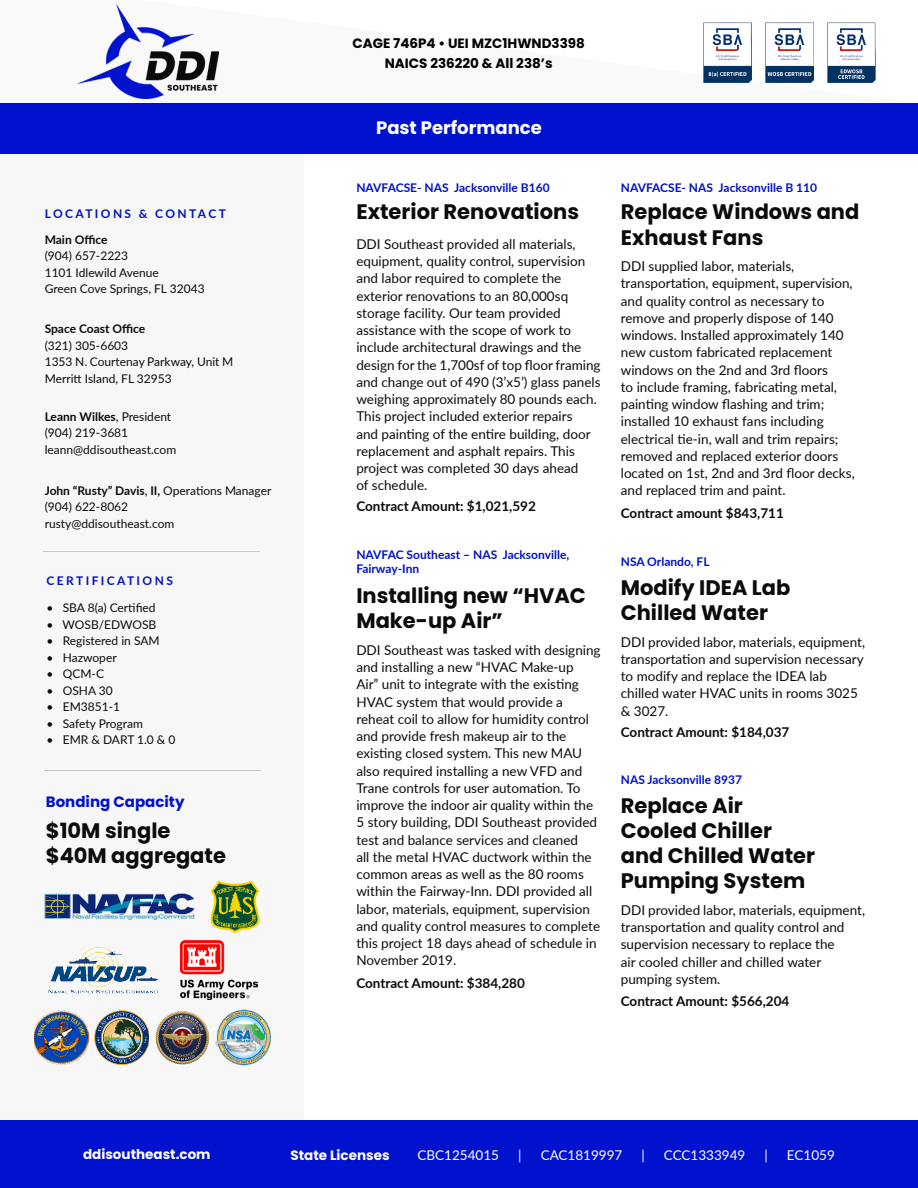
<style>
.page{position:relative;width:918px;height:1188px;background:#fff}
.page>*{position:absolute;margin:0;border:0;box-sizing:border-box;transform-origin:0 0}
.t1{font:700 21px/25.2px "Poppins";color:#0a0b0a}
.t2{font:700 18px "Poppins";color:#fff}
.t3{font:700 15px "Poppins";color:#0012ce}
.t4{font:13.5px/17.2px "Lato";color:#0a0b0a}
.t5{font:700 13.5px "Lato";color:#0a0b0a}
.t6{font:700 13.5px "Poppins";color:#000}
.t7{font:13.5px "Lato";color:#fff}
.t8{font:700 13.5px "Poppins";color:#fff}
.t9{font:12px "Lato";color:#0a0b0a}
.t10{font:700 12px/14.4px "Lato";color:#0012c3}
.t11{font:700 12px "Lato";color:#0a0b0a}
.t12{font:700 12px "Lato";letter-spacing:.2em;color:#0012c3}
.s1{font-weight:400}
</style>
<div class="page">
<div style="left:0;top:154px;width:303px;height:966px;background:#f7f7f7"></div>
<img style="left:95px;top:1010px;width:53px;height:55px">
<img style="left:181px;top:940px;width:77px;height:59px">
<img style="left:211px;top:880px;width:49px;height:54px">
<img style="left:48px;top:947px;width:110px;height:47px">
<img style="left:44px;top:893px;width:151px;height:27px">
<img style="left:34px;top:1011px;width:54px;height:54px">
<img style="left:155px;top:1011px;width:55px;height:54px">
<img style="left:215px;top:1009px;width:56px;height:57px">
<hr style="left:44px;top:770px;width:216px;height:1px;background:#c8c9c7">
<hr style="left:44px;top:551px;width:216px;height:1px;background:#c8c9c7">
<svg style="left:0;top:4px;width:918px;height:100px"></svg>
<img style="left:703px;top:23px;width:48px;height:60px">
<img style="left:827px;top:23px;width:49px;height:60px">
<img style="left:766px;top:23px;width:47px;height:60px">
<div style="left:0;top:104px;width:918px;height:50px;background:#0012ce"></div>
<img style="left:78px;top:5px;width:140px;height:93px">
<div style="left:0;top:1120px;width:918px;height:68px;background:#0012ce"></div>
<p class="t6" style="left:353px;top:36px;width:234px">CAGE 746P4 • UEI MZC1HWND3398</p>
<p class="t6" style="left:385px;top:55px;width:169px">NAICS 236220 &amp; All 238’s</p>
<p class="t12" style="left:45px;top:205px;width:183px">LOCATIONS &amp; CONTACT</p>
<p class="t11" style="left:45px;top:231px;width:64px">Main Office</p>
<p class="t9" style="left:45px;top:247px;width:85px">(904) 657-2223</p>
<p class="t9" style="left:45px;top:264px;width:116px">1101 Idlewild Avenue</p>
<p class="t9" style="left:45px;top:280px;width:161px">Green Cove Springs, FL 32043</p>
<p class="t11" style="left:45px;top:320px;width:102px">Space Coast Office</p>
<p class="t9" style="left:45px;top:337px;width:85px">(321) 305-6603</p>
<p class="t9" style="left:45px;top:353px;width:190px">1353 N. Courtenay Parkway, Unit M</p>
<p class="t9" style="left:45px;top:370px;width:129px">Merritt Island, FL 32953</p>
<p class="t11" style="left:45px;top:408px;width:128px">Leann Wilkes<span class="s1">, President</span></p>
<p class="t9" style="left:45px;top:424px;width:85px">(904) 219-3681</p>
<p class="t9" style="left:45px;top:441px;width:133px">leann@ddisoutheast.com</p>
<p class="t11" style="left:45px;top:482px;width:228px">John “Rusty” Davis<span class="s1">,</span> II, <span class="s1">Operations Manager</span></p>
<p class="t9" style="left:45px;top:498px;width:85px">(904) 622-8062</p>
<p class="t9" style="left:45px;top:515px;width:131px">rusty@ddisoutheast.com</p>
<p class="t12" style="left:47px;top:571px;width:128px">CERTIFICATIONS</p>
<p class="t9" style="left:47px;top:599px;width:110px">• SBA 8(a) Certified</p>
<p class="t9" style="left:47px;top:616px;width:111px">• WOSB/EDWOSB</p>
<p class="t9" style="left:47px;top:632px;width:115px">• Registered in SAM</p>
<p class="t9" style="left:47px;top:649px;width:72px">• Hazwoper</p>
<p class="t9" style="left:47px;top:665px;width:59px">• QCM-C</p>
<p class="t9" style="left:47px;top:682px;width:68px">• OSHA 30</p>
<p class="t9" style="left:47px;top:698px;width:75px">• EM3851-1</p>
<p class="t9" style="left:47px;top:715px;width:98px">• Safety Program</p>
<p class="t9" style="left:47px;top:731px;width:130px">• EMR &amp; DART 1.0 &amp; 0</p>
<p class="t3" style="left:46px;top:793px;width:140px">Bonding Capacity</p>
<p class="t1" style="left:46px;top:818px;width:126px">$10M single</p>
<p class="t1" style="left:46px;top:843px;width:182px">$40M aggregate</p>
<p class="t2" style="left:376px;top:118px;width:167px">Past Performance</p>
<p class="t10" style="left:356px;top:180px;width:195px">NAVFACSE- NAS Jacksonville B160</p>
<p class="t1" style="left:356px;top:200px;width:224px">Exterior Renovations</p>
<p class="t4" style="left:356px;top:235px;width:246px">DDI Southeast provided all materials, equipment, quality control, supervision and labor required to complete the exterior renovations to an 80,000sq storage facility. Our team provided assistance with the scope of work to include architectural drawings and the design for the 1,700sf of top floor framing and change out of 490 (3’x5’) glass panels weighing approximately 80 pounds each.<br>This project included exterior repairs<br>and painting of the entire building, door replacement and asphalt repairs. This project was completed 30 days ahead</p>
<p class="t4" style="left:356px;top:476px;width:72px">of schedule.</p>
<p class="t5" style="left:356px;top:497px;width:181px">Contract Amount: $1,021,592</p>
<p class="t10" style="left:356px;top:547px;width:214px">NAVFAC Southeast – NAS Jacksonville,<br>Fairway-Inn</p>
<p class="t1" style="left:356px;top:583px;width:231px">Installing new “HVAC<br>Make-up Air”</p>
<p class="t4" style="left:356px;top:641px;width:246px">DDI Southeast was tasked with designing and installing a new “HVAC Make-up<br>Air” unit to integrate with the existing HVAC system that would provide a reheat coil to allow for humidity control and provide fresh makeup air to the existing closed system. This new MAU also required installing a new VFD and Trane controls for user automation. To improve the indoor air quality within the 5 story building, DDI Southeast provided test and balance services and cleaned<br>all the metal HVAC ductwork within the common areas as well as the 80 rooms within the Fairway-Inn. DDI provided all labor, materials, equipment, supervision and quality control measures to complete this project 18 days ahead of schedule in November 2019.</p>
<p class="t5" style="left:356px;top:973px;width:170px">Contract Amount: $384,280</p>
<p class="t10" style="left:621px;top:180px;width:198px">NAVFACSE- NAS Jacksonville B 110</p>
<p class="t1" style="left:621px;top:200px;width:240px">Replace Windows and<br>Exhaust Fans</p>
<p class="t4" style="left:621px;top:257px;width:235px">DDI supplied labor, materials, transportation, equipment, supervision, and quality control as necessary to remove and properly dispose of 140 windows. Installed approximately 140 new custom fabricated replacement windows on the 2nd and 3rd floors<br>to include framing, fabricating metal, painting window flashing and trim; installed 10 exhaust fans including electrical tie-in, wall and trim repairs; removed and replaced exterior doors located on 1st, 2nd and 3rd floor decks, and replaced trim and paint.</p>
<p class="t5" style="left:621px;top:503px;width:165px">Contract amount $843,711</p>
<p class="t10" style="left:621px;top:554px;width:90px">NSA Orlando, FL</p>
<p class="t1" style="left:621px;top:575px;width:171px">Modify IDEA Lab<br>Chilled Water</p>
<p class="t4" style="left:621px;top:633px;width:246px">DDI provided labor, materials, equipment, transportation and supervision necessary to modify and replace the IDEA lab chilled water HVAC units in rooms 3025 &amp; 3027.</p>
<p class="t5" style="left:621px;top:723px;width:170px">Contract Amount: $184,037</p>
<p class="t10" style="left:621px;top:772px;width:123px">NAS Jacksonville 8937</p>
<p class="t1" style="left:621px;top:793px;width:124px">Replace Air</p>
<p class="t1" style="left:621px;top:818px;width:196px">Cooled Chiller and Chilled Water<br>Pumping System</p>
<p class="t4" style="left:621px;top:901px;width:246px">DDI provided labor, materials, equipment, transportation and quality control and supervision necessary to replace the</p>
<p class="t4" style="left:621px;top:952px;width:202px">air cooled chiller and chilled water pumping system.</p>
<p class="t5" style="left:621px;top:991px;width:170px">Contract Amount: $566,204</p>
<p class="t8" style="left:83px;top:1146px;width:129px">ddisoutheast.com</p>
<p class="t8" style="left:291px;top:1147px;width:100px">State Licenses</p>
<p class="t7" style="left:418px;top:1145px;width:83px">CBC1254015</p>
<p class="t7" style="left:518px;top:1145px;width:5px">|</p>
<p class="t7" style="left:541px;top:1145px;width:83px">CAC1819997</p>
<p class="t7" style="left:641px;top:1145px;width:5px">|</p>
<p class="t7" style="left:664px;top:1145px;width:83px">CCC1333949</p>
<p class="t7" style="left:764px;top:1145px;width:5px">|</p>
<p class="t7" style="left:787px;top:1145px;width:49px">EC1059</p>
</div>
